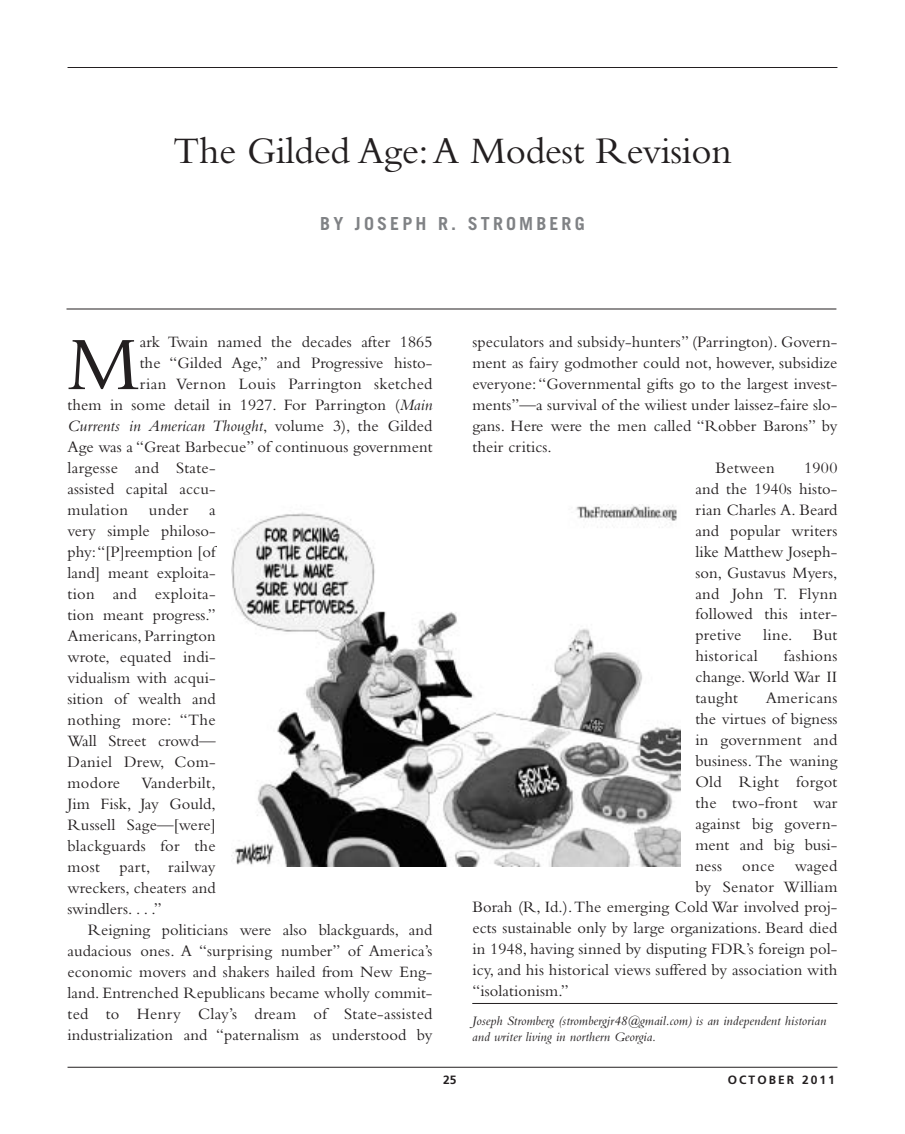
<style>
.page{position:relative;width:905px;height:1134px;background:#fff}
.page>*{position:absolute;margin:0;border:0;box-sizing:border-box;transform-origin:0 0}
.t1{font:78.9px "Bembo";color:#231f20}
.t2{font:39px "Bembo";letter-spacing:-.01em;color:#231f20}
.t3{font:700 18px "Trade Gothic";letter-spacing:.17em;color:#808285}
.t4{font:16.5px/21px "Bembo";letter-spacing:.005em;color:#231f20;text-align:justify}
.t5{font:italic 16.5px "Bembo";letter-spacing:.005em;color:#231f20}
.t6{font:italic 13.5px/16.5px "Bembo";color:#231f20}
.t7{font:700 12px "Frutiger";letter-spacing:.17em;color:#231f20}
.s1{font-style:italic}
.s2{font-style:normal}
</style>
<div class="page">
<hr style="left:66px;top:309px;width:770px;height:1px;background:#231f20">
<hr style="left:68px;top:1067px;width:769px;height:1px;background:#231f20">
<hr style="left:68px;top:67px;width:769px;height:1px;background:#231f20">
<hr style="left:472px;top:1003px;width:365px;height:1px;background:#231f20">
<img style="left:231px;top:504px;width:449px;height:363px">
<h2 class="t2" style="left:173px;top:136px;width:560px">The Gilded Age:A Modest Revision</h2>
<p class="t3" style="left:320px;top:217px;width:266px">BY JOSEPH R. STROMBERG</p>
<h1 class="t1" style="left:68px;top:336px;width:74px">M</h1>
<p class="t4" style="left:140px;top:333px;width:294px">ark Twain named the decades after 1865</p>
<p class="t4" style="left:140px;top:354px;width:294px">the “Gilded Age,” and Progressive histo-</p>
<p class="t4" style="left:140px;top:375px;width:294px">rian Vernon Louis Parrington sketched</p>
<p class="t4" style="left:68px;top:396px;width:366px">them in some detail in 1927. For Parrington (<span class="s1">Main</span></p>
<p class="t5" style="left:68px;top:420px;width:366px">Currents in American Thought<span class="s2">, volume 3), the Gilded</span></p>
<p class="t4" style="left:68px;top:438px;width:366px">Age was a “Great Barbecue” of continuous government</p>
<p class="t4" style="left:68px;top:459px;width:150px">largesse and State-</p>
<p class="t4" style="left:68px;top:480px;width:150px">assisted capital accu-</p>
<p class="t4" style="left:68px;top:501px;width:62px">mulation</p>
<p class="t4" style="left:149px;top:501px;width:41px">under</p>
<p class="t4" style="left:68px;top:501px;width:150px;text-indent:142px">a very simple philoso&shy;phy:“[P]reemption [of land] meant exploita&shy;tion and exploita&shy;tion meant progress.” Americans, Parrington wrote, equated indi&shy;vidualism with acqui&shy;sition of wealth and nothing more: “The Wall Street crowd— Daniel Drew, Com&shy;modore</p>
<p class="t4" style="left:68px;top:774px;width:150px;text-indent:74px">Vanderbilt, Jim Fisk, Jay Gould, Russell Sage—[were] blackguards for the most part, railway wreckers, cheaters and swindlers. . . .”</p>
<p class="t4" style="left:68px;top:921px;width:366px;text-indent:20px">Reigning politicians were also blackguards, and audacious ones. A “surprising number” of America’s economic movers and shakers hailed from New Eng&shy;land. Entrenched Republicans became wholly commit&shy;ted to Henry Clay’s dream of State-assisted industrialization and “paternalism as understood by</p>
<p class="t4" style="left:472px;top:333px;width:366px">speculators and subsidy-hunters” (Parrington). Govern-</p>
<p class="t4" style="left:472px;top:354px;width:366px">ment as fairy godmother could not, however, subsidize</p>
<p class="t4" style="left:472px;top:375px;width:366px">everyone: “Governmental gifts go to the largest invest-</p>
<p class="t4" style="left:472px;top:396px;width:366px">ments”—a survival of the wiliest under laissez-faire slo-</p>
<p class="t4" style="left:472px;top:417px;width:366px">gans. Here were the men called “Robber Barons” by</p>
<p class="t4" style="left:472px;top:438px;width:81px">their critics.</p>
<p class="t4" style="left:715px;top:459px;width:61px">Between</p>
<p class="t4" style="left:695px;top:459px;width:144px;text-indent:109px">1900 and the 1940s histo&shy;rian Charles A. Beard and popular writers like Matthew Joseph&shy;son, Gustavus Myers, and John T. Flynn followed this inter&shy;pretive</p>
<p class="t4" style="left:763px;top:626px;width:76px">line. But</p>
<p class="t4" style="left:695px;top:647px;width:64px">historical</p>
<p class="t4" style="left:695px;top:647px;width:144px;text-indent:88px">fashions change. World War II taught</p>
<p class="t4" style="left:765px;top:689px;width:73px">Americans</p>
<p class="t4" style="left:695px;top:710px;width:144px">the virtues of bigness</p>
<p class="t4" style="left:695px;top:731px;width:143px">in government and</p>
<p class="t4" style="left:695px;top:752px;width:144px">business. The waning</p>
<p class="t4" style="left:695px;top:773px;width:143px">Old Right forgot</p>
<p class="t4" style="left:695px;top:794px;width:143px">the two-front war</p>
<p class="t4" style="left:695px;top:815px;width:144px">against big govern-</p>
<p class="t4" style="left:695px;top:836px;width:143px">ment and big busi-</p>
<p class="t4" style="left:695px;top:856px;width:143px">ness once waged</p>
<p class="t4" style="left:695px;top:877px;width:144px">by Senator William</p>
<p class="t4" style="left:472px;top:898px;width:366px">Borah (R, Id.).The emerging Cold War involved proj-</p>
<p class="t4" style="left:472px;top:919px;width:366px">ects sustainable only by large organizations. Beard died</p>
<p class="t4" style="left:472px;top:940px;width:366px">in 1948, having sinned by disputing FDR’s foreign pol-</p>
<p class="t4" style="left:472px;top:961px;width:366px">icy, and his historical views suffered by association with</p>
<p class="t4" style="left:472px;top:982px;width:98px">“isolationism.”</p>
<p class="t6" style="left:472px;top:1014px;width:355px">Joseph Stromberg (strombergjr48@gmail.com) is an independent historian and writer living in northern Georgia.</p>
<p class="t7" style="left:443px;top:1075px;width:15px">25</p>
<p class="t7" style="left:727px;top:1075px;width:109px">OCTOBER 2011</p>
</div>
